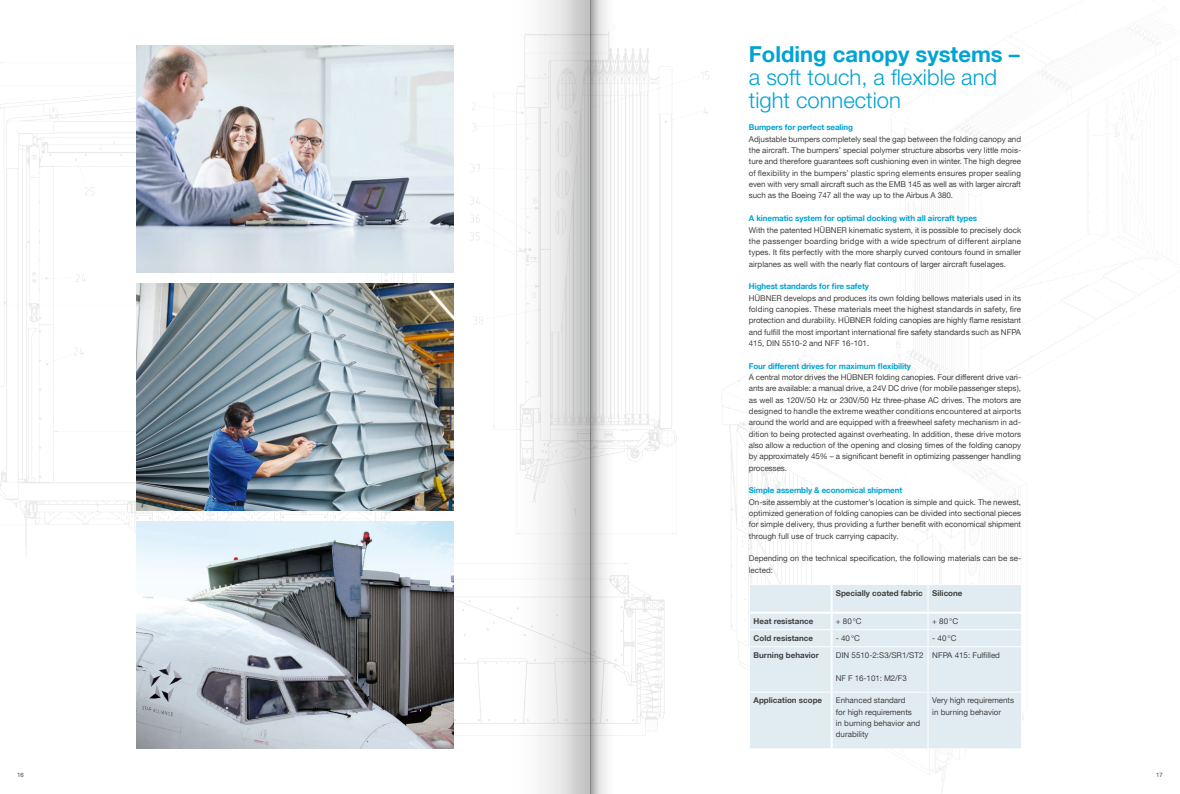
<style>
.page{position:relative;width:1180px;height:794px;background:#fff}
.page>*{position:absolute;margin:0;border:0;box-sizing:border-box;transform-origin:0 0}
.t1{font:300 22px/22.7px "Helvetica Neue LT Pro";color:#00a3d4}
.t2{font:700 22px "Helvetica Neue LT";color:#00a3d4}
.t3{font:8px/11.3px "Helvetica Neue LT";color:#414140;text-align:justify}
.t4{font:700 8px "Helvetica Neue LT";letter-spacing:-.01em;color:#00a3d4}
.t5{font:700 8px "Helvetica Neue LT";color:#414140}
.t6{font:6px "Helvetica Neue LT";color:#414140}
</style>
<div class="page">
<img style="left:0;top:27px;width:1129px;height:766px">
<img style="left:136px;top:283px;width:318px;height:227px">
<img style="left:136px;top:45px;width:318px;height:227px">
<img style="left:136px;top:522px;width:318px;height:226px">
<div style="left:749px;top:585px;width:271px;height:163px;background:#e1ecf2"></div>
<hr style="left:831px;top:629px;width:96px;height:1px;background:#fff">
<hr style="left:927px;top:629px;width:94px;height:1px;background:#fff">
<hr style="left:831px;top:646px;width:96px;height:1px;background:#fff">
<hr style="left:927px;top:646px;width:94px;height:1px;background:#fff">
<hr style="left:927px;top:647px;width:1px;height:44px;background:#fff">
<hr style="left:1020px;top:647px;width:1px;height:44px;background:#fff">
<hr style="left:831px;top:691px;width:96px;height:1px;background:#fff">
<hr style="left:927px;top:691px;width:94px;height:1px;background:#fff">
<hr style="left:927px;top:692px;width:1px;height:56px;background:#fff">
<hr style="left:1020px;top:692px;width:1px;height:56px;background:#fff">
<hr style="left:831px;top:748px;width:96px;height:1px;background:#fff">
<hr style="left:927px;top:748px;width:94px;height:1px;background:#fff">
<hr style="left:831px;top:584px;width:96px;height:1px;background:#fff">
<hr style="left:927px;top:584px;width:94px;height:1px;background:#fff">
<svg style="left:927px;top:585px;width:1px;height:61px"></svg>
<svg style="left:1020px;top:585px;width:1px;height:61px"></svg>
<hr style="left:831px;top:612px;width:96px;height:2px;background:#fff">
<hr style="left:927px;top:612px;width:93px;height:2px;background:#fff">
<hr style="left:748px;top:584px;width:83px;height:1px;background:#fff">
<hr style="left:748px;top:629px;width:83px;height:1px;background:#fff">
<svg style="left:748px;top:585px;width:1px;height:61px"></svg>
<hr style="left:748px;top:646px;width:83px;height:1px;background:#fff">
<hr style="left:748px;top:647px;width:1px;height:44px;background:#fff">
<hr style="left:748px;top:691px;width:83px;height:1px;background:#fff">
<hr style="left:748px;top:692px;width:1px;height:56px;background:#fff">
<hr style="left:748px;top:748px;width:83px;height:1px;background:#fff">
<hr style="left:830px;top:585px;width:2px;height:27px;background:#fff">
<hr style="left:749px;top:612px;width:82px;height:2px;background:#fff">
<svg style="left:830px;top:614px;width:2px;height:32px"></svg>
<hr style="left:830px;top:647px;width:2px;height:44px;background:#fff">
<hr style="left:830px;top:692px;width:2px;height:56px;background:#fff">
<svg style="left:595px;top:0;width:23px;height:794px"></svg>
<svg style="left:505px;top:0;width:90px;height:794px"></svg>
<h1 class="t2" style="left:748px;top:41px;width:272px">Folding canopy systems –</h1>
<h1 class="t1" style="left:748px;top:65px;width:250px">a soft touch, a flexible and tight connection</h1>
<p class="t4" style="left:748px;top:123px;width:106px">Bumpers for perfect sealing</p>
<p class="t3" style="left:748px;top:133px;width:274px">Adjustable bumpers completely seal the gap between the folding canopy and the aircraft. The bumpers’ special polymer structure absorbs very little mois&shy;ture and therefore guarantees soft cushioning even in winter. The high degree of flexibility in the bumpers’ plastic spring elements ensures proper sealing even with very small aircraft such as the EMB 145 as well as with larger aircraft such as the Boeing 747 all the way up to the Airbus A 380.</p>
<p class="t4" style="left:748px;top:213px;width:230px">A kinematic system for optimal docking with all aircraft types</p>
<p class="t3" style="left:748px;top:224px;width:274px">With the patented HÜBNER kinematic system, it is possible to precisely dock the passenger boarding bridge with a wide spectrum of different airplane types. It fits perfectly with the more sharply curved contours found in smaller airplanes as well with the nearly flat contours of larger aircraft fuselages.</p>
<p class="t4" style="left:748px;top:281px;width:122px">Highest standards for fire safety</p>
<p class="t3" style="left:748px;top:292px;width:274px">HÜBNER develops and produces its own folding bellows materials used in its folding canopies. These materials meet the highest standards in safety, fire protection and durability. HÜBNER folding canopies are highly flame resistant and fulfill the most important international fire safety standards such as NFPA 415, DIN 5510-2 and NFF 16-101.</p>
<p class="t4" style="left:748px;top:361px;width:164px">Four different drives for maximum flexibility</p>
<p class="t3" style="left:748px;top:371px;width:274px">A central motor drives the HÜBNER folding canopies. Four different drive vari&shy;ants are available: a manual drive, a 24V DC drive (for mobile passenger steps), as well as 120V/50 Hz or 230V/50 Hz three-phase AC drives. The motors are designed to handle the extreme weather conditions encountered at airports around the world and are equipped with a freewheel safety mechanism in ad&shy;dition to being protected against overheating. In addition, these drive motors also allow a reduction of the opening and closing times of the folding canopy by approximately 45% – a significant benefit in optimizing passenger handling processes.</p>
<p class="t4" style="left:748px;top:485px;width:155px">Simple assembly &amp; economical shipment</p>
<p class="t3" style="left:748px;top:496px;width:274px">On-site assembly at the customer’s location is simple and quick. The newest, optimized generation of folding canopies can be divided into sectional pieces for simple delivery, thus providing a further benefit with economical shipment through full use of truck carrying capacity.</p>
<p class="t3" style="left:748px;top:553px;width:274px">Depending on the technical specification, the following materials can be se&shy;lected:</p>
<p class="t5" style="left:835px;top:587px;width:128px">Specially coated fabric Silicone</p>
<p class="t5" style="left:753px;top:616px;width:61px">Heat resistance</p>
<p class="t3" style="left:835px;top:615px;width:27px">+ 80°C</p>
<p class="t3" style="left:932px;top:615px;width:27px">+ 80°C</p>
<p class="t5" style="left:753px;top:633px;width:61px">Cold resistance</p>
<p class="t3" style="left:835px;top:632px;width:26px">- 40°C</p>
<p class="t3" style="left:932px;top:632px;width:26px">- 40°C</p>
<p class="t5" style="left:753px;top:650px;width:67px">Burning behavior</p>
<p class="t3" style="left:835px;top:649px;width:89px">DIN 5510-2:S3/SR1/ST2</p>
<p class="t3" style="left:835px;top:672px;width:72px">NF F 16-101: M2/F3</p>
<p class="t3" style="left:932px;top:649px;width:69px">NFPA 415: Fulfilled</p>
<p class="t5" style="left:753px;top:695px;width:70px">Application scope</p>
<p class="t3" style="left:835px;top:694px;width:86px;text-align:left">Enhanced standard<br>for high requirements<br>in burning behavior and durability</p>
<p class="t3" style="left:932px;top:694px;width:83px">Very high requirements in burning behavior</p>
<p class="t6" style="left:17px;top:771px;width:8px">16</p>
<p class="t6" style="left:1156px;top:771px;width:8px">17</p>
</div>
